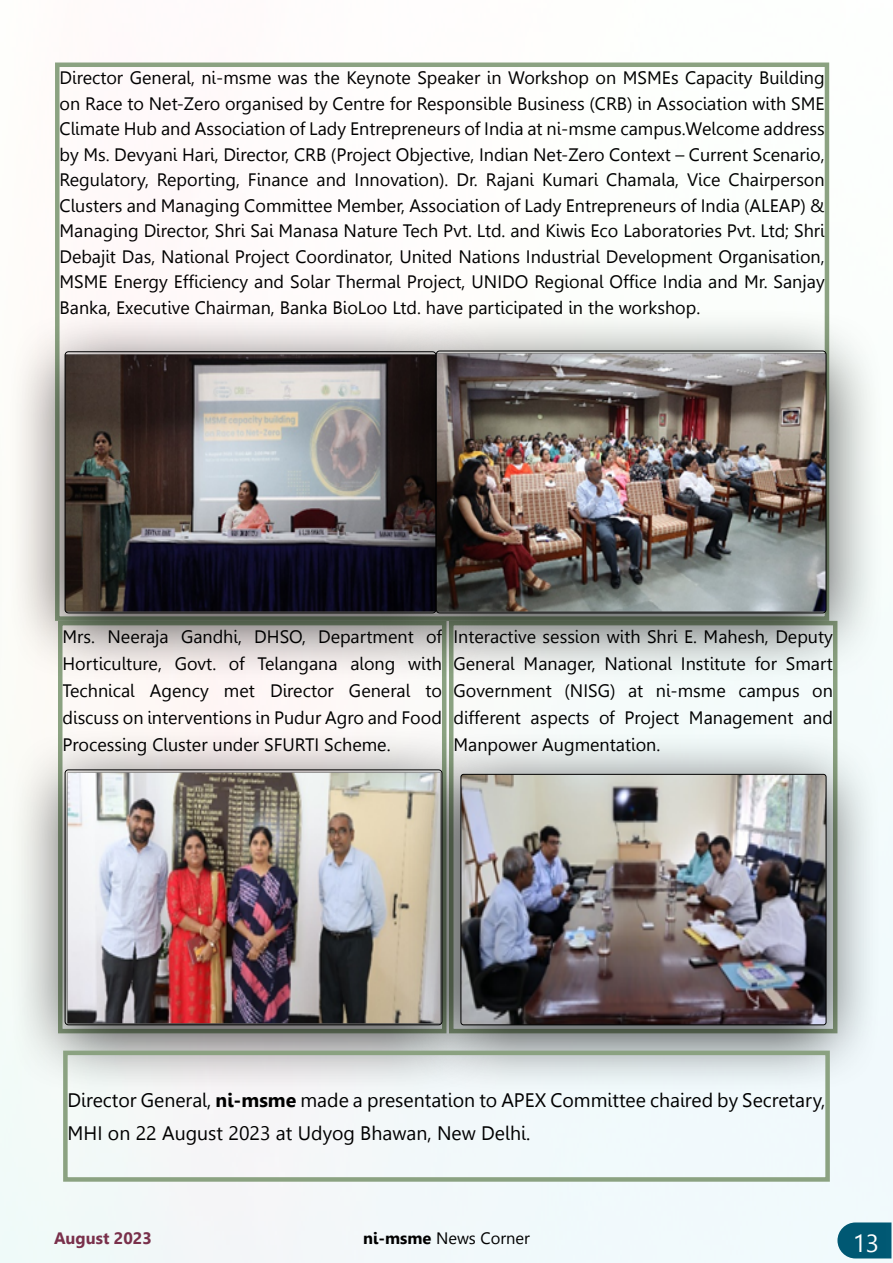
<style>
.page{position:relative;width:893px;height:1263px;background:#fff}
.page>*{position:absolute;margin:0;border:0;box-sizing:border-box;transform-origin:0 0}
.t1{font:24.75px "Leelawadee";color:#fff}
.t2{font:19.5px/33px "Leelawadee";color:#000}
.t3{font:18px/25.5px "Leelawadee";color:#000;text-align:justify}
.t4{font:16.5px "Leelawadee";color:#000}
.t5{font:700 16.5px "Leelawadee";color:#79304b}
.s1{font-weight:700}
</style>
<div class="page">
<svg style="left:837px;top:1222px;width:54px;height:36px;background:#15667f"></svg>
<hr style="left:0;top:825px;width:3px;height:409px;background:#f3fbf8">
<div style="left:0;top:357px;width:5px;height:392px;background:#fbfcf8"></div>
<div style="left:7px;top:309px;width:487px;height:373px;background:#000;opacity:.75"></div>
<img style="left:65px;top:352px;width:312px;height:261px">
<div style="left:377px;top:307px;width:508px;height:377px;background:#000;opacity:.75"></div>
<div style="left:436px;top:351px;width:390px;height:262px;border:1px solid #000;border-radius:3px"></div>
<div style="left:8px;top:727px;width:491px;height:368px;background:#000;opacity:.75"></div>
<img style="left:66px;top:772px;width:339px;height:253px">
<div style="left:405px;top:731px;width:477px;height:363px;background:#000;opacity:.75"></div>
<img style="left:461px;top:774px;width:365px;height:251px">
<div style="left:461px;top:774px;width:365px;height:251px;border:1px solid #000;border-radius:3px"></div>
<div style="left:63px;top:1050px;width:767px;height:132px;border:4px solid #8ba281"></div>
<p class="t3" style="left:60px;top:65px;width:767px">Director General, ni-msme was the Keynote Speaker in Workshop on MSMEs Capacity Building on Race to Net-Zero organised by Centre for Responsible Business (CRB) in Association with SME Climate Hub and Association of Lady Entrepreneurs of India at ni-msme campus.Welcome address by Ms. Devyani Hari, Director, CRB (Project Objective, Indian Net-Zero Context – Current Scenario, Regulatory, Reporting, Finance and Innovation). Dr. Rajani Kumari Chamala, Vice Chairperson Clusters and Managing Committee Member, Association of Lady Entrepreneurs of India (ALEAP) &amp; Managing Director, Shri Sai Manasa Nature Tech Pvt. Ltd. and Kiwis Eco Laboratories Pvt. Ltd; Shri Debajit Das, National Project Coordinator, United Nations Industrial Development Organisation, MSME Energy Efficiency and Solar Thermal Project, UNIDO Regional Office India and Mr. Sanjay Banka, Executive Chairman, Banka BioLoo Ltd. have participated in the workshop.</p>
<p class="t3" style="left:63px;top:623px;width:381px;line-height:27px">Mrs. Neeraja Gandhi, DHSO, Department of Horticulture, Govt. of Telangana along with Technical Agency met Director General to discuss on interventions in Pudur Agro and Food Processing Cluster under SFURTI Scheme.</p>
<p class="t3" style="left:453px;top:623px;width:381px;line-height:27px">Interactive session with Shri E. Mahesh, Deputy General Manager, National Institute for Smart Government (NISG) at ni-msme campus on different aspects of Project Management and Manpower Augmentation.</p>
<p class="t2" style="left:68px;top:1083px;width:759px">Director General, <span class="s1">ni-msme</span> made a presentation to APEX Committee chaired by Secretary,<br>MHI on 22 August 2023 at Udyog Bhawan, New Delhi.</p>
<p class="t5" style="left:54px;top:1228px;width:99px">August 2023</p>
<p class="t4" style="left:363px;top:1228px;width:168px"><span class="s1">ni-msme</span> News Corner</p>
<h1 class="t1" style="left:853px;top:1229px;width:28px">13</h1>
</div>
